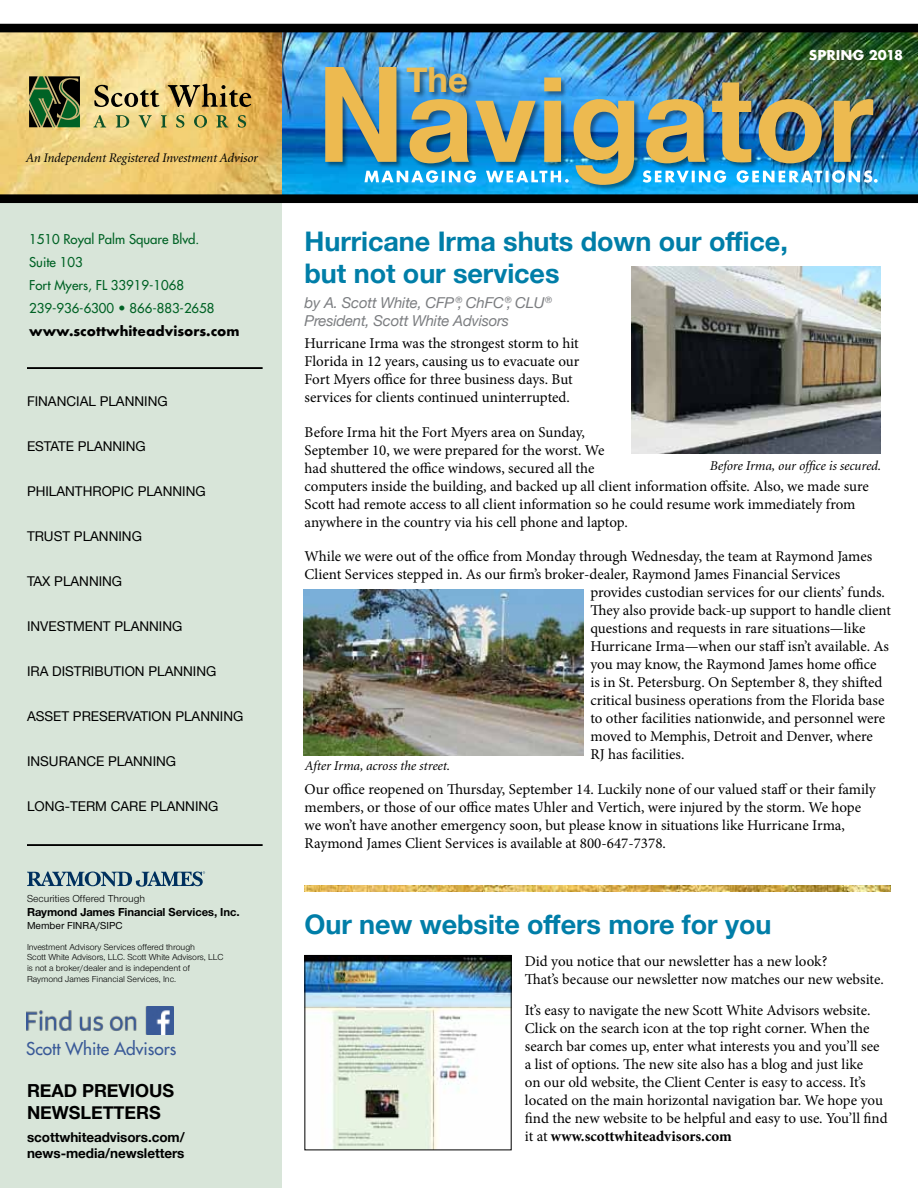
<style>
.page{position:relative;width:918px;height:1188px;background:#fff}
.page>*{position:absolute;margin:0;border:0;box-sizing:border-box;transform-origin:0 0}
.t1{font:700 34.65px "Helvetica Neue";color:#edba50}
.t2{font:700 27px/32.4px "Helvetica Neue";letter-spacing:-.005em;color:#007ea8}
.t3{font:700 18px "Helvetica Neue";letter-spacing:-.005em;color:#000}
.t4{font:17.25px "Futura";color:#3a5a98}
.t5{font:15px/18px "Minion Pro";letter-spacing:-.005em;color:#000}
.t6{font:italic 15px/18px "Helvetica Neue";letter-spacing:-.015em;color:#7c7e81}
.t7{font:13.5px "Helvetica Neue";color:#000}
.t8{font:italic 13.5px "Minion";color:#000}
.t9{font:700 13.5px/16.2px "Helvetica Neue";letter-spacing:-.005em;color:#000}
.t10{font:13.2px/23.1px "Futura";color:#006225}
.t11{font:italic 13.2px "Minion";letter-spacing:-.01em;color:#000}
.t12{font:700 13.2px "Futura";color:#000}
.t13{font:700 13.2px "Futura";color:#fff}
.t14{font:700 12px "Nimbus Sans Novus T";letter-spacing:-.005em;color:#000}
.t15{font:10.5px "Nimbus Sans Novus T";color:#000}
.t16{font:500 10.5px "Nimbus Sans Novus T";color:#000}
.t17{font:9px/10.8px "Nimbus Sans Novus T";letter-spacing:-.005em;color:#000}
.s1{font-weight:700}
</style>
<div class="page">
<img style="left:281px;top:32px;width:637px;height:162px">
<div style="left:325px;top:67px;width:555px;height:125px;background:#000;opacity:.41"></div>
<img style="left:325px;top:67px;width:548px;height:118px">
<img style="left:0;top:32px;width:281px;height:162px">
<div style="left:0;top:198px;width:281px;height:990px;background:#d8e5d9"></div>
<svg style="left:364px;top:170px;width:205px;height:13px"></svg>
<img style="left:26px;top:1007px;width:148px;height:28px">
<svg style="left:27px;top:871px;width:178px;height:16px"></svg>
<div style="left:405px;top:66px;width:70px;height:34px;background:#000;opacity:.52"></div>
<svg style="left:643px;top:170px;width:235px;height:13px"></svg>
<svg style="left:0;top:194px;width:918px;height:9px;background:#030708"></svg>
<svg style="left:29px;top:76px;width:51px;height:51px;background:#33512b"></svg>
<svg style="left:94px;top:85px;width:65px;height:22px"></svg>
<svg style="left:168px;top:84px;width:83px;height:23px;background:#a3894c"></svg>
<svg style="left:93px;top:115px;width:13px;height:12px"></svg>
<svg style="left:116px;top:115px;width:13px;height:12px"></svg>
<svg style="left:139px;top:115px;width:13px;height:13px"></svg>
<svg style="left:161px;top:115px;width:6px;height:12px"></svg>
<svg style="left:176px;top:115px;width:8px;height:13px"></svg>
<svg style="left:194px;top:115px;width:13px;height:13px"></svg>
<svg style="left:216px;top:115px;width:12px;height:12px"></svg>
<svg style="left:238px;top:115px;width:8px;height:13px"></svg>
<div style="left:0;top:24px;width:918px;height:8px;background:#000"></div>
<hr style="left:27px;top:367px;width:236px;height:2px;background:#000">
<img style="left:303px;top:589px;width:281px;height:167px">
<img style="left:632px;top:266px;width:249px;height:188px">
<img style="left:307px;top:957px;width:202px;height:191px">
<div style="left:305px;top:955px;width:206px;height:195px;border:1px solid #000"></div>
<img style="left:305px;top:886px;width:586px;height:6px">
<hr style="left:27px;top:844px;width:236px;height:2px;background:#000">
<p class="t11" style="left:26px;top:151px;width:233px">An Independent Registered Investment Advisor</p>
<p class="t10" style="left:29px;top:228px;width:187px">1510 Royal Palm Square Blvd.<br>Suite 103<br>Fort Myers, FL 33919-1068<br>239-936-6300 • 866-883-2658</p>
<p class="t12" style="left:29px;top:322px;width:212px">www.scottwhiteadvisors.com</p>
<p class="t7" style="left:27px;top:392px;width:142px">FINANCIAL PLANNING</p>
<p class="t7" style="left:27px;top:437px;width:120px">ESTATE PLANNING</p>
<p class="t7" style="left:27px;top:482px;width:180px">PHILANTHROPIC PLANNING</p>
<p class="t7" style="left:27px;top:527px;width:116px">TRUST PLANNING</p>
<p class="t7" style="left:27px;top:572px;width:97px">TAX PLANNING</p>
<p class="t7" style="left:27px;top:617px;width:157px">INVESTMENT PLANNING</p>
<p class="t7" style="left:27px;top:662px;width:191px">IRA DISTRIBUTION PLANNING</p>
<p class="t7" style="left:27px;top:707px;width:218px">ASSET PRESERVATION PLANNING</p>
<p class="t7" style="left:27px;top:752px;width:151px">INSURANCE PLANNING</p>
<p class="t7" style="left:27px;top:797px;width:10px">LONG</p>
<p class="t7" style="left:65px;top:797px;width:16px">-TERM</p>
<p class="t7" style="left:111px;top:797px;width:10px">CARE</p>
<p class="t7" style="left:151px;top:797px;width:10px">PLANNING</p>
<p class="t15" style="left:27px;top:893px;width:120px">Securities Offered Through</p>
<p class="t14" style="left:27px;top:905px;width:214px">Raymond James Financial Services, Inc.</p>
<p class="t16" style="left:27px;top:920px;width:97px">Member FINRA/SIPC</p>
<p class="t17" style="left:27px;top:941px;width:198px">Investment Advisory Services offered through<br>Scott White Advisors, LLC. Scott White Advisors, LLC is not a broker/dealer and is independent of Raymond James Financial Services, Inc.</p>
<p class="t4" style="left:26px;top:1038px;width:152px">Scott White Advisors</p>
<p class="t3" style="left:27px;top:1077px;width:68px">Read pre</p>
<p class="t3" style="left:119px;top:1077px;width:57px">vious</p>
<p class="t3" style="left:27px;top:1098px;width:77px">newsletter</p>
<p class="t3" style="left:149px;top:1098px;width:13px">s</p>
<p class="t9" style="left:27px;top:1129px;width:159px">scottwhiteadvisors.com/ news-media/newsletters</p>
<h1 class="t1" style="left:406px;top:52px;width:63px">The</h1>
<p class="t13" style="left:809px;top:45px;width:96px">SPRING 2018</p>
<h2 class="t2" style="left:305px;top:226px;width:485px">Hurricane Irma shuts down our office, but not our services</h2>
<p class="t6" style="left:305px;top:294px;width:249px">by A. Scott White, CFP <sup>®</sup>, ChFC<sup>®</sup>, CLU<sup>®<br></sup>President, Scott White Advisors</p>
<p class="t5" style="left:305px;top:335px;width:276px">Hurricane Irma was the strongest storm to hit Florida in 12 years, causing us to evacuate our Fort Myers office for three business days. But services for clients continued uninterrupted.</p>
<p class="t5" style="left:305px;top:423px;width:566px">Before Irma hit the Fort Myers area on Sunday,<br>September 10, we were prepared for the worst. We<br>had shuttered the office windows, secured all the<br>computers inside the building, and backed up all client information offsite. Also, we made sure Scott had remote access to all client information so he could resume work immediately from anywhere in the country via his cell phone and laptop.</p>
<p class="t5" style="left:305px;top:548px;width:569px">While we were out of the office from Monday through Wednesday, the team at Raymond James</p>
<p class="t5" style="left:305px;top:566px;width:537px">Client Services stepped in. As our firm’s broker-dealer, Raymond James Financial Services</p>
<p class="t5" style="left:590px;top:584px;width:296px">provides custodian services for our clients’ funds.</p>
<p class="t5" style="left:590px;top:602px;width:302px">They also provide back-up support to handle client</p>
<p class="t5" style="left:590px;top:620px;width:276px">questions and requests in rare situations—like</p>
<p class="t5" style="left:590px;top:638px;width:300px">Hurricane Irma—when our staff isn’t available. As</p>
<p class="t5" style="left:590px;top:656px;width:287px">you may know, the Raymond James home office</p>
<p class="t5" style="left:590px;top:674px;width:293px">is in St. Petersburg. On September 8, they shifted</p>
<p class="t5" style="left:590px;top:692px;width:295px">critical business operations from the Florida base</p>
<p class="t5" style="left:590px;top:710px;width:296px">to other facilities nationwide, and personnel were</p>
<p class="t5" style="left:590px;top:728px;width:284px">moved to Memphis, Detroit and Denver, where</p>
<p class="t5" style="left:590px;top:746px;width:96px">RJ has facilities.</p>
<p class="t5" style="left:305px;top:780px;width:573px">Our office reopened on Thursday, September 14. Luckily none of our valued staff or their family members, or those of our office mates Uhler and Vertich, were injured by the storm. We hope we won’t have another emergency soon, but please know in situations like Hurricane Irma, Raymond James Client Services is available at 800-647-7378.</p>
<p class="t8" style="left:710px;top:459px;width:173px">Before Irma, our office is secured.</p>
<p class="t8" style="left:305px;top:759px;width:147px">After Irma, across the street.</p>
<h2 class="t2" style="left:305px;top:908px;width:468px">Our new website offers more for you</h2>
<p class="t5" style="left:525px;top:952px;width:360px">Did you notice that our newsletter has a new look?<br>That’s because our newsletter now matches our new website.</p>
<p class="t5" style="left:525px;top:1001px;width:364px">It’s easy to navigate the new Scott White Advisors website.<br>Click on the search icon at the top right corner. When the search bar comes up, enter what interests you and you’ll see a list of options. The new site also has a blog and just like<br>on our old website, the Client Center is easy to access. It’s located on the main horizontal navigation bar. We hope you find the new website to be helpful and easy to use. You’ll find it at <span class="s1">www.scottwhiteadvisors.com</span></p>
</div>
